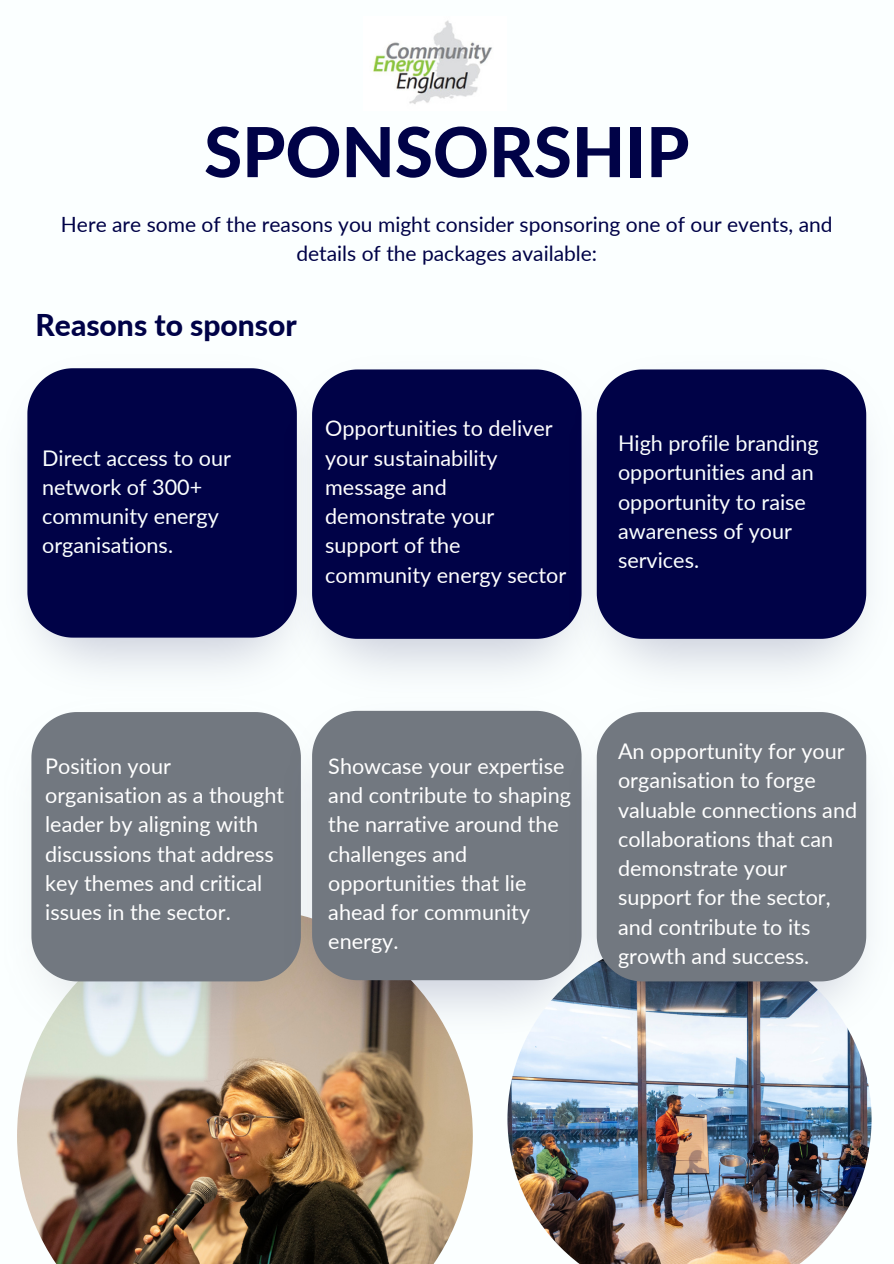
<style>
.page{position:relative;width:894px;height:1264px;background:#fff}
.page>*{position:absolute;margin:0;border:0;box-sizing:border-box;transform-origin:0 0}
.t1{font:800 69px "Lato";color:#000247}
.t2{font:800 30px "Lato";color:#000247}
.t3{font:21.6px/29.2px "Lato";color:#fff}
.t4{font:21.6px/29.2px "Lato";color:#fbffff}
.t5{font:21px/29.2px "Lato";color:#000247;text-align:center}
</style>
<div class="page">
<div style="left:0;top:0;width:893px;height:1263px;background:#fbffff"></div>
<img style="left:42px;top:637px;width:241px;height:32px">
<div style="left:27px;top:368px;width:257px;height:269px;background:#000247"></div>
<img style="left:373px;top:20px;width:119px;height:84px">
<img style="left:284px;top:382px;width:284px;height:630px">
<div style="left:312px;top:369px;width:257px;height:270px;background:#000247"></div>
<img style="left:569px;top:383px;width:298px;height:553px">
<svg style="left:596px;top:369px;width:270px;height:270px;background:#101253"></svg>
<img style="left:17px;top:980px;width:455px;height:283px">
<img style="left:17px;top:698px;width:311px;height:342px">
<svg style="left:31px;top:712px;width:270px;height:269px;background:#787e85"></svg>
<div style="left:312px;top:710px;width:269px;height:270px;background:#727880"></div>
<img style="left:507px;top:936px;width:364px;height:327px">
<svg style="left:596px;top:712px;width:270px;height:269px;background:#797f87"></svg>
<p class="t1" style="left:204px;top:109px;width:486px">SPONSORSHIP</p>
<p class="t5" style="left:61px;top:209px;width:773px">Here are some of the reasons you might consider sponsoring one of our events, and details of the packages available:</p>
<p class="t2" style="left:35px;top:306px;width:263px">Reasons to sponsor</p>
<h2 class="t4" style="left:42px;top:442px;width:190px">Direct access to our network of 300+ community energy organisations.</h2>
<p class="t3" style="left:325px;top:413px;width:242px">Opportunities to deliver your sustainability message and demonstrate your support of the community energy sector</p>
<p class="t4" style="left:618px;top:428px;width:202px">High profile branding opportunities and an opportunity to raise awareness of your services.</p>
<p class="t3" style="left:45px;top:750px;width:240px">Position your organisation as a thought leader by aligning with discussions that address key themes and critical issues in the sector.</p>
<p class="t3" style="left:328px;top:750px;width:244px">Showcase your expertise and contribute to shaping the narrative around the challenges and opportunities that lie ahead for community energy.</p>
<p class="t3" style="left:618px;top:736px;width:240px">An opportunity for your organisation to forge valuable connections and collaborations that can demonstrate your support for the sector, and contribute to its growth and success.</p>
</div>
